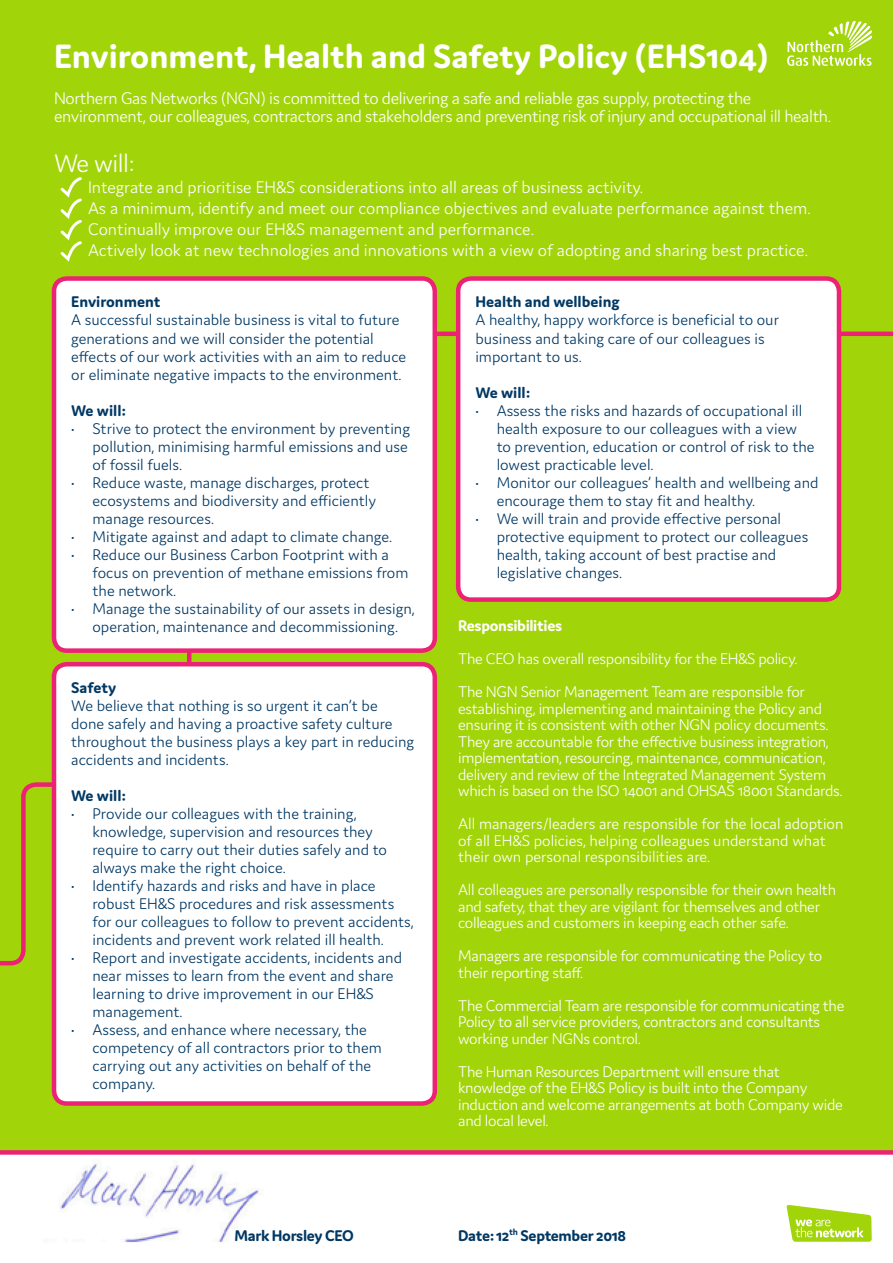
<style>
.page{position:relative;width:893px;height:1263px;background:#fff}
.page>*{position:absolute;margin:0;border:0;box-sizing:border-box;transform-origin:0 0}
.t1{font:700 36px "Domus";color:#fff}
.t2{font:300 27px "Domus";letter-spacing:-.02em;color:#fff}
.t3{font:300 18px/18px "Domus";letter-spacing:-.005em;color:#fff}
.t4{font:300 16.5px/18px "Domus";color:#003864}
.t5{font:300 16.5px/16.5px "Domus";letter-spacing:-.02em;color:#fff}
.t6{font:300 16.5px/16.5px "Domus";color:#fff}
.t7{font:700 16.5px "Domus";letter-spacing:-.005em;color:#003864}
.t8{font:700 16.5px "Domus";letter-spacing:-.02em;color:#fff}
</style>
<div class="page">
<div style="left:0;top:0;width:893px;height:1155px;background:#a2d40a"></div>
<div style="left:0;top:329px;width:893px;height:639px;background:#a2d40a"></div>
<svg style="left:58px;top:175px;width:26px;height:91px"></svg>
<div style="left:54px;top:279px;width:381px;height:372px;background:#fff;border-radius:13px"></div>
<div style="left:52px;top:276px;width:385px;height:377px;border:4px solid #ec2275;border-radius:13px"></div>
<div style="left:54px;top:664px;width:381px;height:439px;background:#fff;border-radius:13px"></div>
<div style="left:52px;top:662px;width:385px;height:444px;border:4px solid #ec2275;border-radius:13px"></div>
<div style="left:458px;top:279px;width:381px;height:321px;background:#fff;border-radius:13px"></div>
<div style="left:456px;top:276px;width:385px;height:326px;border:4px solid #ec2275;border-radius:13px"></div>
<svg style="left:786px;top:1205px;width:86px;height:37px"></svg>
<svg style="left:787px;top:21px;width:85px;height:45px"></svg>
<img style="left:34px;top:1145px;width:247px;height:97px">
<p class="t1" style="left:54px;top:36px;width:716px">Environment, Health and Safety Policy (EHS104)</p>
<p class="t3" style="left:54px;top:89px;width:779px">Northern Gas Networks (NGN) is committed to delivering a safe and reliable gas supply, protecting the environment, our colleagues, contractors and stakeholders and preventing risk of injury and occupational ill health.</p>
<p class="t2" style="left:54px;top:149px;width:83px">We will:</p>
<p class="t3" style="left:88px;top:178px;width:557px">Integrate and prioritise EH&amp;S considerations into all areas of business activity.</p>
<p class="t3" style="left:88px;top:199px;width:724px">As a minimum, identify and meet our compliance objectives and evaluate performance against them.</p>
<p class="t3" style="left:88px;top:220px;width:447px">Continually improve our EH&amp;S management and performance.</p>
<p class="t3" style="left:88px;top:241px;width:721px">Actively look at new technologies and innovations with a view of adopting and sharing best practice.</p>
<p class="t7" style="left:71px;top:293px;width:91px">Environment</p>
<p class="t4" style="left:71px;top:311px;width:336px">A successful sustainable business is vital to future generations and we will consider the potential effects of our work activities with an aim to reduce or eliminate negative impacts to the environment.</p>
<p class="t7" style="left:71px;top:401px;width:57px">We will:</p>
<p class="t4" style="left:92px;top:419px;width:319px;text-indent:-21px">• Strive to protect the environment by preventing pollution, minimising harmful emissions and use of fossil fuels.</p>
<p class="t4" style="left:92px;top:473px;width:285px;text-indent:-21px">• Reduce waste, manage discharges, protect ecosystems and biodiversity and efficiently manage resources.</p>
<p class="t4" style="left:71px;top:527px;width:323px">• Mitigate against and adapt to climate change.</p>
<p class="t4" style="left:92px;top:545px;width:317px;text-indent:-21px">• Reduce our Business Carbon Footprint with a focus on prevention of methane emissions from the network.</p>
<p class="t4" style="left:71px;top:599px;width:345px;text-align:center">• Manage the sustainability of our assets in design, operation, maintenance and decommissioning.</p>
<p class="t7" style="left:475px;top:293px;width:146px">Health and wellbeing</p>
<p class="t4" style="left:475px;top:311px;width:305px">A healthy, happy workforce is beneficial to our business and taking care of our colleagues is important to us.</p>
<p class="t7" style="left:475px;top:383px;width:57px">We will:</p>
<p class="t4" style="left:497px;top:401px;width:319px;text-indent:-21px">• Assess the risks and hazards of occupational ill health exposure to our colleagues with a view to prevention, education or control of risk to the lowest practicable level.</p>
<p class="t4" style="left:497px;top:473px;width:323px;text-indent:-21px">• Monitor our colleagues’ health and wellbeing and encourage them to stay fit and healthy.</p>
<p class="t4" style="left:497px;top:509px;width:313px;text-indent:-21px">• We will train and provide effective personal protective equipment to protect our colleagues health, taking account of best practise and legislative changes.</p>
<p class="t8" style="left:458px;top:617px;width:105px">Responsibilities</p>
<p class="t5" style="left:458px;top:650px;width:341px">The CEO has overall responsibility for the EH&amp;S policy.</p>
<p class="t5" style="left:458px;top:683px;width:386px">The NGN Senior Management Team are responsible for establishing, implementing and maintaining the Policy and ensuring it is consistent with other NGN policy documents.<br>They are accountable for the effective business integration, implementation, resourcing, maintenance, communication, delivery and review of the Integrated Management System which is based on the ISO 14001 and OHSAS 18001 Standards.</p>
<p class="t6" style="left:458px;top:815px;width:387px">All managers/leaders are responsible for the local adoption of all EH&amp;S policies, helping colleagues understand what their own personal responsibilities are.</p>
<p class="t5" style="left:458px;top:881px;width:379px">All colleagues are personally responsible for their own health and safety, that they are vigilant for themselves and other colleagues and customers in keeping each other safe.</p>
<p class="t5" style="left:458px;top:947px;width:366px">Managers are responsible for communicating the Policy to their reporting staff.</p>
<p class="t5" style="left:458px;top:997px;width:388px">The Commercial Team are responsible for communicating the<br>Policy to all service providers, contractors and consultants working under NGNs control.</p>
<p class="t5" style="left:458px;top:1063px;width:386px">The Human Resources Department will ensure that knowledge of the EH&amp;S Policy is built into the Company induction and welcome arrangements at both Company wide and local level.</p>
<p class="t7" style="left:71px;top:678px;width:46px">Safety</p>
<p class="t4" style="left:71px;top:696px;width:345px">We believe that nothing is so urgent it can’t be done safely and having a proactive safety culture throughout the business plays a key part in reducing accidents and incidents.</p>
<p class="t7" style="left:71px;top:786px;width:57px">We will:</p>
<p class="t4" style="left:92px;top:804px;width:296px;text-indent:-21px">• Provide our colleagues with the training, knowledge, supervision and resources they require to carry out their duties safely and to always make the right choice.</p>
<p class="t4" style="left:92px;top:876px;width:323px;text-indent:-21px">• Identify hazards and risks and have in place robust EH&amp;S procedures and risk assessments for our colleagues to follow to prevent accidents, incidents and prevent work related ill health.</p>
<p class="t4" style="left:92px;top:948px;width:311px;text-indent:-21px">• Report and investigate accidents, incidents and near misses to learn from the event and share learning to drive improvement in our EH&amp;S management.</p>
<p class="t4" style="left:92px;top:1020px;width:291px;text-indent:-21px">• Assess, and enhance where necessary, the competency of all contractors prior to them carrying out any activities on behalf of the company.</p>
<p class="t7" style="left:234px;top:1227px;width:121px">Mark Horsley CEO</p>
<p class="t7" style="left:458px;top:1226px;width:170px">Date: 12<sup>th</sup> September 2018</p>
</div>
